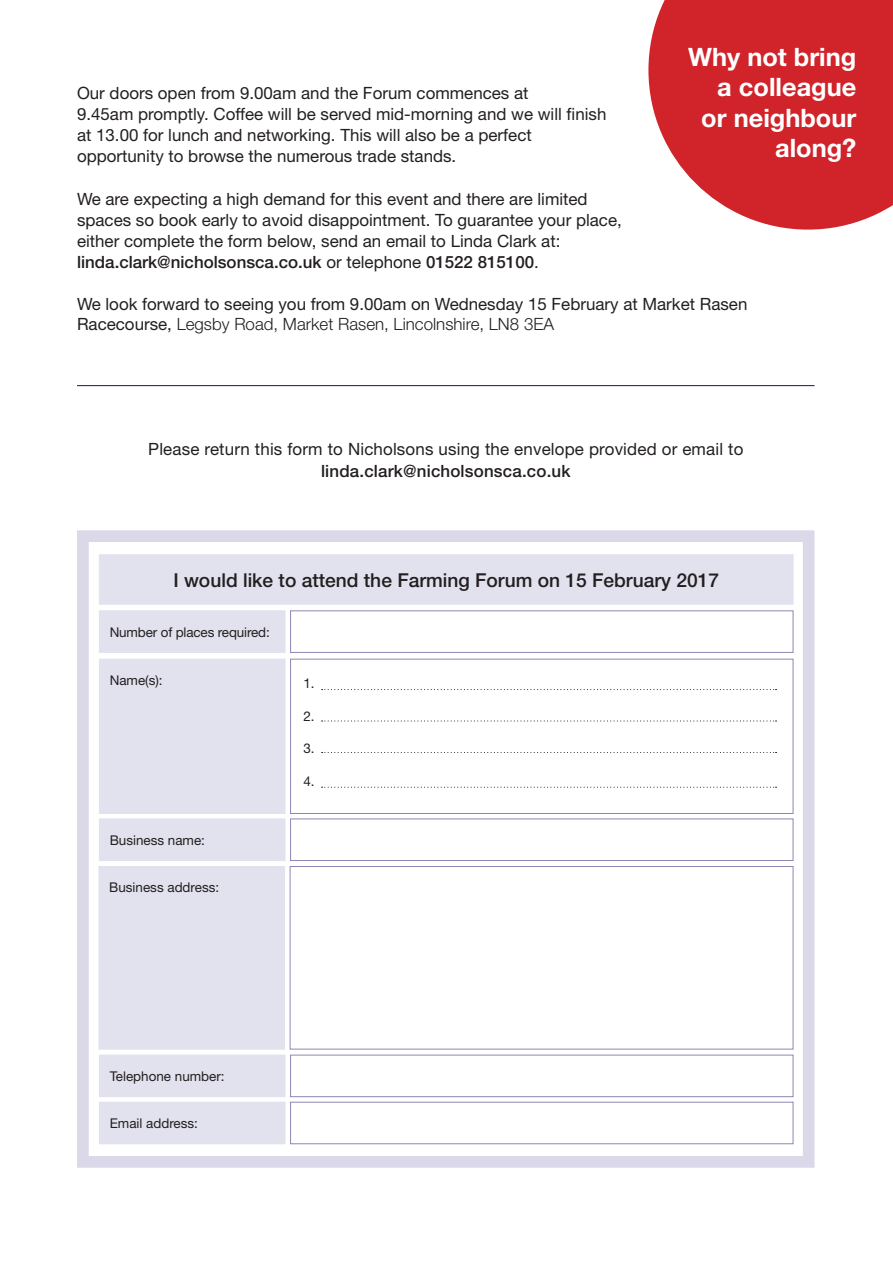
<style>
.page{position:relative;width:893px;height:1263px;background:#fff}
.page>*{position:absolute;margin:0;border:0;box-sizing:border-box;transform-origin:0 0}
.t1{font:700 25.35px/30.5px "Helvetica Neue";color:#fff;text-align:right}
.t2{font:500 19.2px "Helvetica Neue";color:#231f20}
.t3{font:16.95px/21.1px "Helvetica Neue";color:#231f20}
.t4{font:13.5px "Helvetica Neue";color:#231f20}
.s1{font-weight:500}
.s2{font-weight:300}
</style>
<div class="page">
<div style="left:77px;top:530px;width:737px;height:638px;border:12px solid #dbd9e9"></div>
<div style="left:99px;top:554px;width:694px;height:51px;background:#e2e1ee"></div>
<div style="left:99px;top:610px;width:186px;height:43px;background:#e2e1ee"></div>
<div style="left:99px;top:659px;width:186px;height:155px;background:#e2e1ee"></div>
<div style="left:290px;top:659px;width:503px;height:155px;border:1px solid #8c87b5"></div>
<div style="left:98px;top:866px;width:187px;height:183px;background:#e2e1ee;border:1px solid #e2e1ee"></div>
<div style="left:290px;top:866px;width:503px;height:183px;border:1px solid #8c87b5"></div>
<div style="left:99px;top:818px;width:186px;height:43px;background:#e2e1ee;border:1px solid #e2e1ee"></div>
<div style="left:99px;top:1054px;width:186px;height:43px;background:#e2e1ee;border:1px solid #e2e1ee"></div>
<div style="left:99px;top:1102px;width:186px;height:42px;background:#e2e1ee"></div>
<div style="left:290px;top:1102px;width:503px;height:42px;border:1px solid #8c87b5"></div>
<div style="left:290px;top:1054px;width:503px;height:43px;border:1px solid #8c87b5"></div>
<div style="left:290px;top:818px;width:503px;height:43px;border:1px solid #8c87b5"></div>
<div style="left:290px;top:610px;width:503px;height:43px;border:1px solid #8c87b5"></div>
<svg style="left:322px;top:689px;width:454px;height:1px"></svg>
<svg style="left:322px;top:720px;width:454px;height:1px"></svg>
<svg style="left:322px;top:752px;width:454px;height:1px"></svg>
<svg style="left:322px;top:787px;width:454px;height:1px"></svg>
<svg style="left:648px;top:0;width:245px;height:230px;fill:#d1232a"></svg>
<hr style="left:77px;top:385px;width:737px;height:1px;background:#221e72">
<p class="t1" style="left:688px;top:41px;width:170px">Why not bring a colleague or neighbour along?</p>
<p class="t3" style="left:77px;top:82px;width:531px">Our doors open from 9.00am and the Forum commences at<br>9.45am promptly. Coffee will be served mid-morning and we will finish at 13.00 for lunch and networking. This will also be a perfect opportunity to browse the numerous trade stands.</p>
<p class="t3" style="left:77px;top:188px;width:546px">We are expecting a high demand for this event and there are limited spaces so book early to avoid disappointment. To guarantee your place, either complete the form below, send an email to Linda Clark at: <span class="s1">linda.clark@nicholsonsca.co.uk</span> or telephone <span class="s1">01522 815100</span>.</p>
<p class="t3" style="left:77px;top:293px;width:672px;line-height:20.2px">We look forward to seeing you from 9.00am on Wednesday 15 February at Market Rasen<br>Racecourse, <span class="s2">Legsby Road, Market Rasen, Lincolnshire, LN8 3EA</span></p>
<p class="t3" style="left:148px;top:439px;width:597px;text-align:center">Please return this form to Nicholsons using the envelope provided or email to <span class="s1">linda.clark@nicholsonsca.co.uk</span></p>
<p class="t2" style="left:173px;top:569px;width:547px">I would like to attend the Farming Forum on 15 February 2017</p>
<p class="t4" style="left:110px;top:624px;width:162px">Number of places required:</p>
<p class="t4" style="left:110px;top:672px;width:54px">Name(s):</p>
<p class="t4" style="left:110px;top:832px;width:97px">Business name:</p>
<p class="t4" style="left:109px;top:879px;width:111px">Business address:</p>
<p class="t4" style="left:303px;top:675px;width:13px">1.</p>
<p class="t4" style="left:303px;top:708px;width:13px">2.</p>
<p class="t4" style="left:303px;top:740px;width:13px">3.</p>
<p class="t4" style="left:303px;top:773px;width:13px">4.</p>
<p class="t4" style="left:110px;top:1068px;width:116px">Telephone number:</p>
<p class="t4" style="left:110px;top:1115px;width:90px">Email address:</p>
</div>
